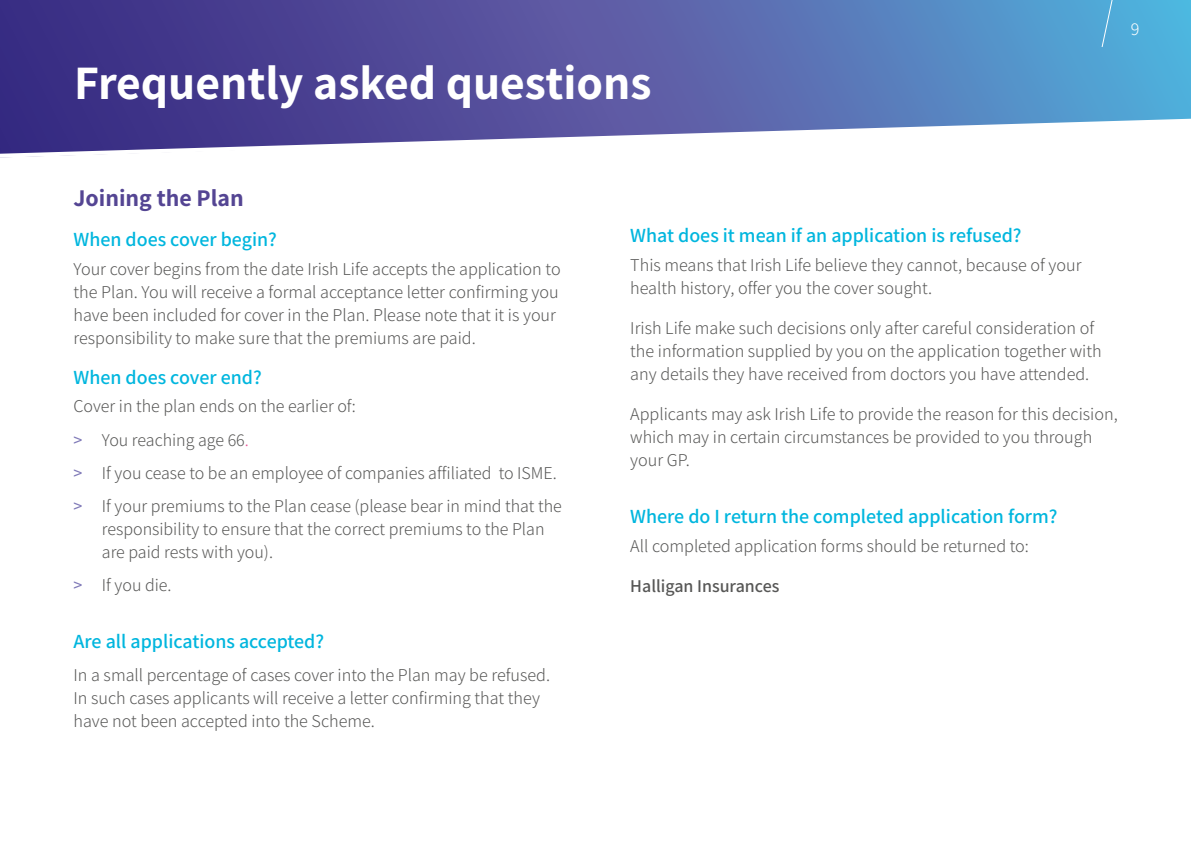
<style>
.page{position:relative;width:1191px;height:842px;background:#fff}
.page>*{position:absolute;margin:0;border:0;box-sizing:border-box;transform-origin:0 0}
.t1{font:700 48px "Assistant";color:#fff}
.t2{font:700 24px "Assistant";color:#544593}
.t3{font:600 20px "Assistant";color:#00b6de}
.t4{font:300 18px/23px "Assistant";color:#575756}
.t5{font:600 18px "Assistant";color:#575756}
.t6{font:300 18px "Assistant";color:#fff}
.s1{font-weight:500;color:#7e78b7}
.s2{color:#ea5297}
</style>
<div class="page">
<svg style="left:0;top:0;width:1191px;height:115px;background:#5061a8"></svg>
<svg style="left:1099px;top:0;width:17px;height:48px"></svg>
<svg style="left:0;top:115px;width:1191px;height:43px"></svg>
<h1 class="t1" style="left:74px;top:50px;width:579px">Frequently asked questions</h1>
<p class="t6" style="left:1131px;top:17px;width:10px">9</p>
<h2 class="t2" style="left:74px;top:181px;width:172px">Joining the Plan</h2>
<p class="t3" style="left:74px;top:226px;width:205px">When does cover begin?</p>
<p class="t4" style="left:74px;top:256px;width:488px">Your cover begins from the date Irish Life accepts the application to the Plan. You will receive a formal acceptance letter confirming you have been included for cover in the Plan. Please note that it is your responsibility to make sure that the premiums are paid.</p>
<p class="t3" style="left:74px;top:363px;width:190px">When does cover end?</p>
<p class="t4" style="left:74px;top:389px;width:490px;line-height:33.2px">Cover in the plan ends on the earlier of:<br><span class="s1">&gt;</span> You reaching age 66<span class="s2">.<br></span><span class="s1">&gt;</span> If you cease to be an employee of companies affiliated to ISME. <span class="s1">&gt;</span> If your premiums to the Plan cease (please bear in mind that the</p>
<p class="t4" style="left:102px;top:516px;width:444px">responsibility to ensure that the correct premiums to the Plan are paid rests with you).</p>
<p class="t4" style="left:74px;top:573px;width:100px"><span class="s1">&gt;</span> If you die.</p>
<p class="t3" style="left:74px;top:628px;width:252px">Are all applications accepted?</p>
<p class="t4" style="left:74px;top:663px;width:478px">In a small percentage of cases cover into the Plan may be refused.<br>In such cases applicants will receive a letter confirming that they have not been accepted into the Scheme.</p>
<p class="t3" style="left:630px;top:221px;width:393px">What does it mean if an application is refused?</p>
<p class="t4" style="left:630px;top:252px;width:453px">This means that Irish Life believe they cannot, because of your health history, offer you the cover sought.</p>
<p class="t4" style="left:630px;top:315px;width:473px">Irish Life make such decisions only after careful consideration of the information supplied by you on the application together with any details they have received from doctors you have attended.</p>
<p class="t4" style="left:630px;top:401px;width:489px">Applicants may ask Irish Life to provide the reason for this decision, which may in certain circumstances be provided to you through your GP.</p>
<p class="t3" style="left:630px;top:502px;width:428px">Where do I return the completed application form?</p>
<p class="t4" style="left:630px;top:534px;width:400px">All completed application forms should be returned to:</p>
<p class="t5" style="left:630px;top:574px;width:151px">Halligan Insurances</p>
</div>
